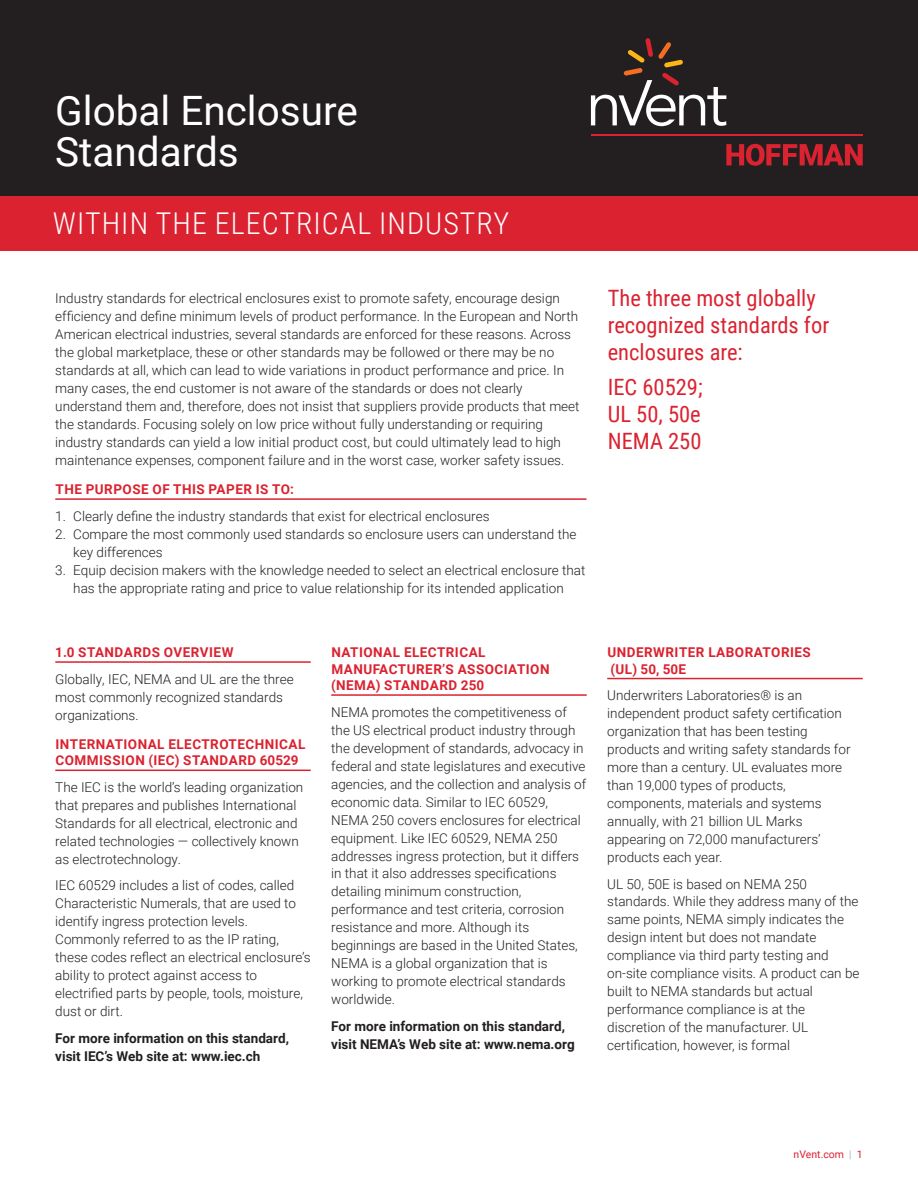
<style>
.page{position:relative;width:918px;height:1188px;background:#fff}
.page>*{position:absolute;margin:0;border:0;box-sizing:border-box;transform-origin:0 0}
.t1{font:40.5px/40.5px "Roboto";color:#fff}
.t2{font:300 30px "Roboto Condensed";letter-spacing:.035em;color:#fff}
.t3{font:22.5px/27px "Roboto Condensed";color:#db2230}
.t4{font:300 13.5px/18px "Roboto";color:#231f20}
.t5{font:700 13.5px/16.5px "Roboto";letter-spacing:.035em;color:#db2230}
.t6{font:700 13.5px/18px "Roboto";color:#231f20}
.t7{font:10.5px "Roboto";color:#db2230}
.s1{font-weight:300;color:#8f959e}
</style>
<div class="page">
<div style="left:0;top:0;width:918px;height:196px;background:#231f20"></div>
<svg style="left:726px;top:144px;width:137px;height:22px"></svg>
<hr style="left:591px;top:134px;width:272px;height:2px;background:#db2230">
<svg style="left:591px;top:38px;width:135px;height:88px"></svg>
<div style="left:0;top:196px;width:918px;height:54px;background:#db2230"></div>
<hr style="left:55px;top:498px;width:531px;height:2px;background:#db2230">
<hr style="left:55px;top:661px;width:256px;height:2px;background:#db2230">
<hr style="left:55px;top:770px;width:256px;height:1px;background:#db2230">
<hr style="left:331px;top:694px;width:256px;height:2px;background:#db2230">
<hr style="left:607px;top:678px;width:256px;height:1px;background:#db2230">
<h1 class="t1" style="left:55px;top:89px;width:304px">Global Enclosure<br>Standards</h1>
<h2 class="t2" style="left:53px;top:203px;width:458px">WITHIN THE ELECTRICAL INDUSTRY</h2>
<p class="t4" style="left:55px;top:289px;width:526px">Industry standards for electrical enclosures exist to promote safety, encourage design efficiency and define minimum levels of product performance. In the European and North American electrical industries, several standards are enforced for these reasons. Across the global marketplace, these or other standards may be followed or there may be no standards at all, which can lead to wide variations in product performance and price. In many cases, the end customer is not aware of the standards or does not clearly understand them and, therefore, does not insist that suppliers provide products that meet the standards. Focusing solely on low price without fully understanding or requiring industry standards can yield a low initial product cost, but could ultimately lead to high maintenance expenses, component failure and in the worst case, worker safety issues.</p>
<p class="t5" style="left:56px;top:481px;width:240px">THE PURPOSE OF THIS PAPER IS TO:</p>
<p class="t4" style="left:55px;top:506px;width:436px">1. Clearly define the industry standards that exist for electrical enclosures</p>
<p class="t4" style="left:73px;top:524px;width:505px;text-indent:-18px">2. Compare the most commonly used standards so enclosure users can understand the key differences</p>
<p class="t4" style="left:55px;top:560px;width:532px;text-align:center">3. Equip decision makers with the knowledge needed to select an electrical enclosure that has the appropriate rating and price to value relationship for its intended application</p>
<p class="t5" style="left:55px;top:643px;width:180px">1.0 STANDARDS OVERVIEW</p>
<p class="t4" style="left:55px;top:669px;width:240px">Globally, IEC, NEMA and UL are the three most commonly recognized standards organizations.</p>
<p class="t5" style="left:56px;top:735px;width:251px">INTERNATIONAL ELECTROTECHNICAL<br>COMMISSION (IEC) STANDARD 60529</p>
<p class="t4" style="left:55px;top:777px;width:250px">The IEC is the world’s leading organization that prepares and publishes International Standards for all electrical, electronic and related technologies — collectively known as electrotechnology.</p>
<p class="t4" style="left:55px;top:876px;width:257px">IEC 60529 includes a list of codes, called Characteristic Numerals, that are used to identify ingress protection levels.<br>Commonly referred to as the IP rating, these codes reflect an electrical enclosure’s ability to protect against access to electrified parts by people, tools, moisture, dust or dirt.</p>
<p class="t6" style="left:55px;top:1028px;width:235px">For more information on this standard, visit IEC’s Web site at: www.iec.ch</p>
<p class="t5" style="left:331px;top:643px;width:220px">NATIONAL ELECTRICAL<br>MANUFACTURER’S ASSOCIATION (NEMA) STANDARD 250</p>
<p class="t4" style="left:331px;top:702px;width:257px">NEMA promotes the competitiveness of the US electrical product industry through the development of standards, advocacy in federal and state legislatures and executive agencies, and the collection and analysis of economic data. Similar to IEC 60529, NEMA 250 covers enclosures for electrical equipment. Like IEC 60529, NEMA 250 addresses ingress protection, but it differs in that it also addresses specifications detailing minimum construction, performance and test criteria, corrosion resistance and more. Although its beginnings are based in the United States, NEMA is a global organization that is working to promote electrical standards worldwide.</p>
<p class="t6" style="left:331px;top:1017px;width:245px">For more information on this standard, visit NEMA’s Web site at: www.nema.org</p>
<h3 class="t3" style="left:608px;top:283px;width:223px">The three most globally recognized standards for enclosures are:</h3>
<h3 class="t3" style="left:608px;top:373px;width:96px;text-align:justify">IEC 60529; UL 50, 50e NEMA 250</h3>
<p class="t5" style="left:607px;top:643px;width:205px">UNDERWRITER LABORATORIES (UL) 50, 50E</p>
<p class="t4" style="left:607px;top:686px;width:245px">Underwriters Laboratories® is an independent product safety certification organization that has been testing products and writing safety standards for more than a century. UL evaluates more than 19,000 types of products, components, materials and systems annually, with 21 billion UL Marks appearing on 72,000 manufacturers’ products each year.</p>
<p class="t4" style="left:607px;top:874px;width:254px">UL 50, 50E is based on NEMA 250 standards. While they address many of the same points, NEMA simply indicates the design intent but does not mandate compliance via third party testing and on-site compliance visits. A product can be built to NEMA standards but actual performance compliance is at the discretion of the manufacturer. UL certification, however, is formal</p>
<p class="t7" style="left:794px;top:1147px;width:71px">nVent.com <span class="s1">|</span> 1</p>
</div>
